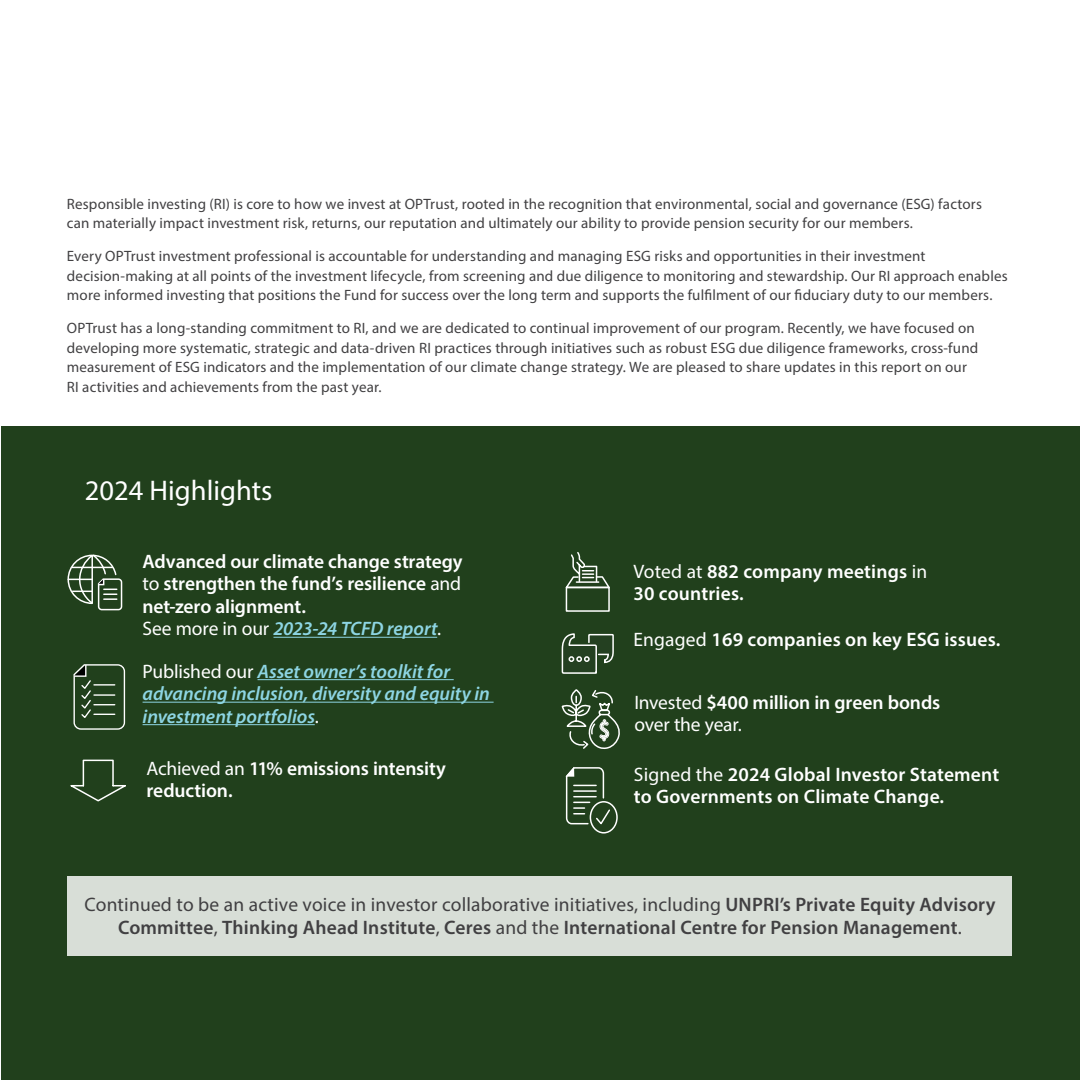
<style>
.page{position:relative;width:1080px;height:1080px;background:#fff}
.page>*{position:absolute;margin:0;border:0;box-sizing:border-box;transform-origin:0 0}
.t1{font:28.5px "Myriad Pro";color:#fff}
.t2{font:600 19.5px/22.5px "Myriad Pro";color:#fff}
.t3{font:600 19.5px/22.5px "Myriad Pro";letter-spacing:.01em;color:#414042;text-align:center}
.t4{font:italic 600 19.5px/22.5px "Myriad Pro";letter-spacing:-.005em;color:#8dd5e3}
.t5{font:15px/19.5px "Myriad Pro";letter-spacing:.01em;color:#414042}
.s1{font-weight:400}
.s2{font-style:italic;color:#8dd5e3}
.s3{font-weight:400;font-style:normal;color:#fff}
</style>
<div class="page">
<div style="left:2px;top:427px;width:1078px;height:653px;background:#21401c"></div>
<div style="left:68px;top:876px;width:944px;height:80px;background:#d8ded7"></div>
<hr style="left:273px;top:637px;width:164px;height:1px;background:#8dd5e3">
<svg style="left:67px;top:554px;width:56px;height:57px"></svg>
<div style="left:566px;top:587px;width:44px;height:25px;border:2px solid #fff"></div>
<svg style="left:565px;top:552px;width:45px;height:37px"></svg>
<svg style="left:561px;top:633px;width:53px;height:41px"></svg>
<svg style="left:70px;top:759px;width:56px;height:43px"></svg>
<svg style="left:73px;top:664px;width:53px;height:66px"></svg>
<hr style="left:258px;top:679px;width:196px;height:1px;background:#8dd5e3">
<hr style="left:143px;top:702px;width:351px;height:1px;background:#8dd5e3">
<hr style="left:143px;top:724px;width:172px;height:1px;background:#8dd5e3">
<div style="left:590px;top:801px;width:28px;height:33px;border:2px solid #fff;border-radius:50%"></div>
<svg style="left:565px;top:767px;width:46px;height:59px"></svg>
<svg style="left:561px;top:689px;width:59px;height:60px"></svg>
<p class="t5" style="left:67px;top:194px;width:917px">Responsible investing (RI) is core to how we invest at OPTrust, rooted in the recognition that environmental, social and governance (ESG) factors can materially impact investment risk, returns, our reputation and ultimately our ability to provide pension security for our members.</p>
<p class="t5" style="left:67px;top:246px;width:942px">Every OPTrust investment professional is accountable for understanding and managing ESG risks and opportunities in their investment decision-making at all points of the investment lifecycle, from screening and due diligence to monitoring and stewardship. Our RI approach enables more informed investing that positions the Fund for success over the long term and supports the fulfilment of our fiduciary duty to our members.</p>
<p class="t5" style="left:67px;top:318px;width:913px">OPTrust has a long-standing commitment to RI, and we are dedicated to continual improvement of our program. Recently, we have focused on developing more systematic, strategic and data-driven RI practices through initiatives such as robust ESG due diligence frameworks, cross-fund measurement of ESG indicators and the implementation of our climate change strategy. We are pleased to share updates in this report on our RI activities and achievements from the past year.</p>
<h1 class="t1" style="left:85px;top:473px;width:189px">2024 Highlights</h1>
<h2 class="t2" style="left:143px;top:550px;width:322px">Advanced our climate change strategy <span class="s1">to</span> strengthen the fund’s resilience <span class="s1">and </span>net-zero alignment.<br><span class="s1">See more in our</span> <span class="s2">2023-24 TCFD report</span><span class="s1">.</span></h2>
<h2 class="t2" style="left:633px;top:560px;width:295px"><span class="s1">Voted at</span> 882 company meetings <span class="s1">in<br></span>30 countries.</h2>
<h2 class="t2" style="left:633px;top:628px;width:369px"><span class="s1">Engaged</span> 169 companies on key ESG issues.</h2>
<h2 class="t4" style="left:143px;top:659px;width:349px"><span class="s3">Published our</span> Asset owner’s toolkit for advancing inclusion, diversity and equity in investment portfolios<span class="s3">.</span></h2>
<h2 class="t2" style="left:634px;top:691px;width:307px"><span class="s1">Invested</span> $400 million in green bonds <span class="s1">over the year.</span></h2>
<h2 class="t2" style="left:146px;top:756px;width:301px"><span class="s1">Achieved an</span> 11% emissions intensity reduction.</h2>
<h2 class="t2" style="left:634px;top:763px;width:367px"><span class="s1">Signed the</span> 2024 Global Investor Statement to Governments on Climate Change.</h2>
<h2 class="t3" style="left:85px;top:893px;width:913px"><span class="s1">Continued to be an active voice in investor collaborative initiatives, including</span> UNPRI’s Private Equity Advisory<br>Committee<span class="s1">,</span> Thinking Ahead Institute<span class="s1">,</span> Ceres <span class="s1">and the</span> International Centre for Pension Management<span class="s1">.</span></h2>
</div>
